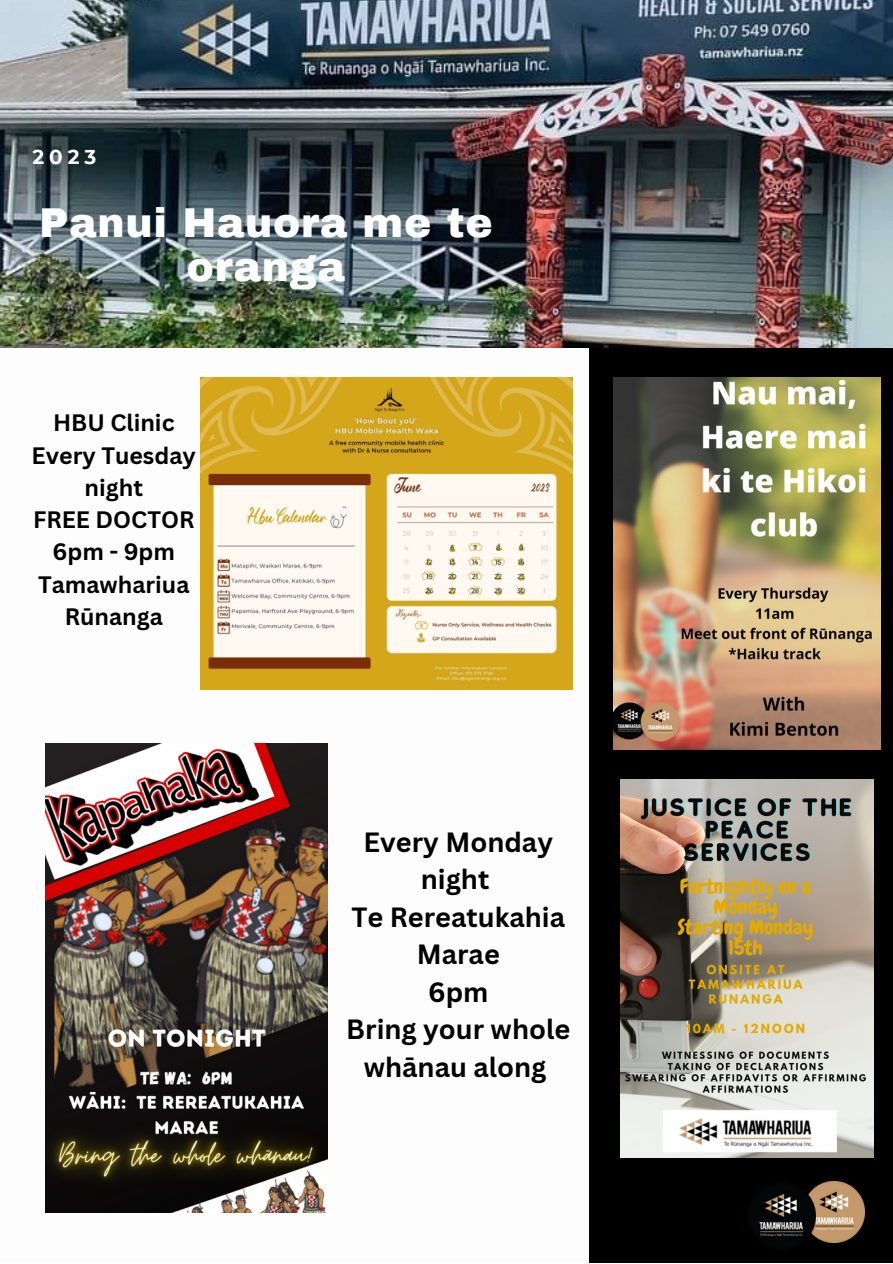
<style>
.page{position:relative;width:893px;height:1264px;background:#fff}
.page>*{position:absolute;margin:0;border:0;box-sizing:border-box;transform-origin:0 0}
.t1{font:900 40.8px/43.8px "Archivo";letter-spacing:.02em;color:#fdfdfd;text-align:center}
.t2{font:700 27.15px/37.5px "Canva Sans";color:#000;text-align:center}
.t3{font:700 23.1px/32.2px "Canva Sans";color:#000;text-align:center}
.t4{font:700 19.95px "Montserrat";color:#fdfdfd}
</style>
<div class="page">
<div style="left:589px;top:298px;width:303px;height:964px;background:#000"></div>
<img style="left:0;top:0;width:892px;height:348px">
<img style="left:815px;top:1181px;width:49px;height:61px">
<img style="left:759px;top:1187px;width:56px;height:50px">
<img style="left:613px;top:377px;width:267px;height:372px">
<img style="left:201px;top:377px;width:372px;height:312px">
<img style="left:46px;top:743px;width:281px;height:468px">
<img style="left:621px;top:779px;width:252px;height:378px">
<p class="t4" style="left:32px;top:145px;width:66px">2023</p>
<p class="t1" style="left:39px;top:202px;width:455px">Panui Hauora me te oranga</p>
<p class="t3" style="left:53px;top:406px;width:123px">HBU Clinic</p>
<p class="t3" style="left:32px;top:438px;width:166px">Every Tuesday night</p>
<p class="t3" style="left:33px;top:503px;width:163px">FREE DOCTOR</p>
<p class="t3" style="left:52px;top:535px;width:124px">6pm - 9pm</p>
<p class="t3" style="left:38px;top:567px;width:153px">Tamawhariua<br>Rūnanga</p>
<p class="t2" style="left:363px;top:822px;width:191px">Every Monday night</p>
<p class="t2" style="left:351px;top:897px;width:215px">Te Rereatukahia<br>Marae</p>
<p class="t2" style="left:428px;top:972px;width:62px">6pm</p>
<p class="t2" style="left:346px;top:1009px;width:225px">Bring your whole whānau along</p>
</div>
